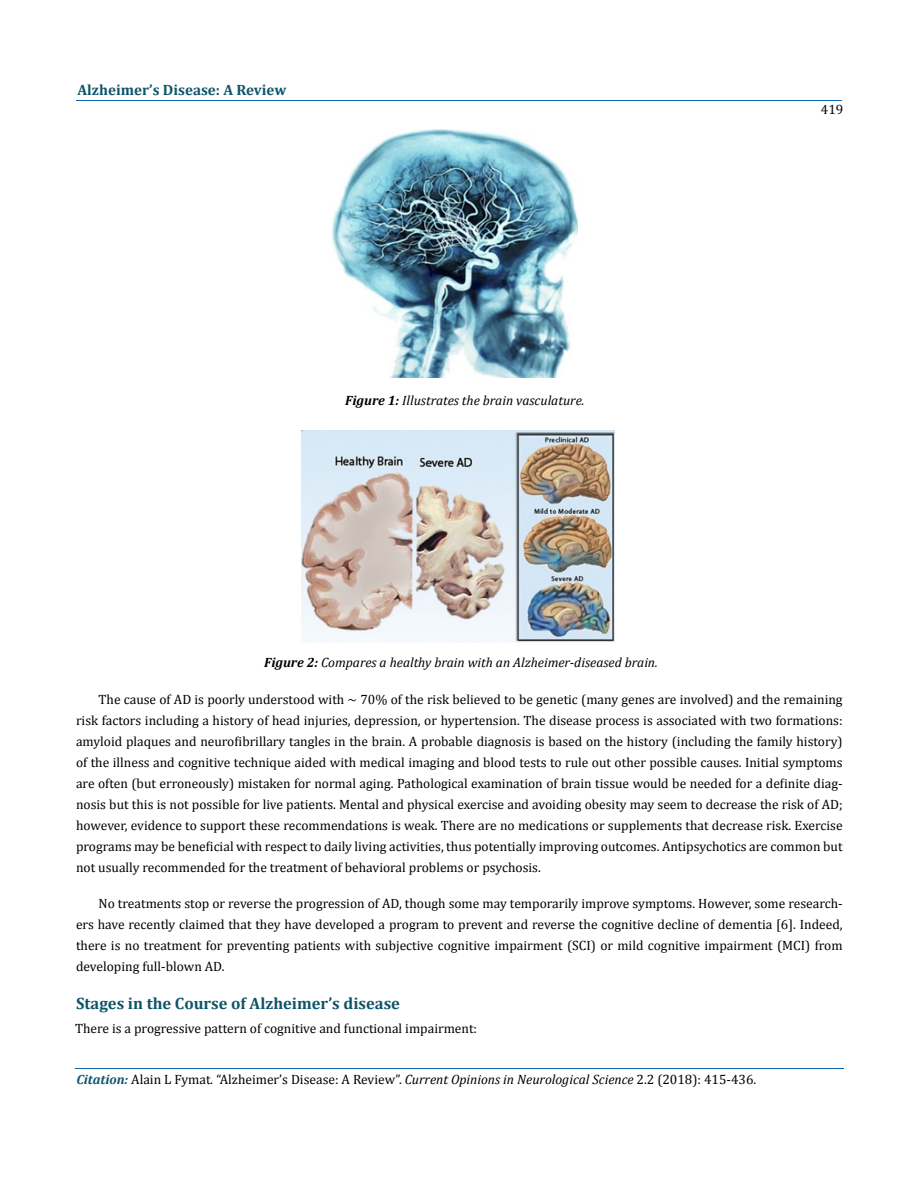
<style>
.page{position:relative;width:917px;height:1190px;background:#fff}
.page>*{position:absolute;margin:0;border:0;box-sizing:border-box;transform-origin:0 0}
.t1{font:700 16.5px "Cambria";color:#0e546a}
.t2{font:700 15px "Cambria";color:#0e546a}
.t3{font:13.5px/21px "Cambria";color:#000;text-align:justify}
.t4{font:italic 13.5px "Cambria";color:#000}
.s1{font-weight:700}
.s2{font-weight:700;font-style:italic;font-size:13.35px;color:#0e546a}
.s3{font-style:italic}
</style>
<div class="page">
<hr style="left:76px;top:100px;width:765px;height:1px;background:#0d66b1">
<hr style="left:75px;top:1068px;width:768px;height:1px;background:#0d66b1">
<img style="left:332px;top:130px;width:245px;height:247px">
<img style="left:302px;top:430px;width:312px;height:212px">
<p class="t2" style="left:77px;top:80px;width:210px">Alzheimer’s Disease: A Review</p>
<p class="t4" style="left:345px;top:392px;width:241px"><span class="s1">Figure 1:</span> Illustrates the brain vasculature.</p>
<p class="t4" style="left:264px;top:654px;width:395px"><span class="s1">Figure 2:</span> Compares a healthy brain with an Alzheimer-diseased brain.</p>
<p class="t3" style="left:820px;top:99px;width:24px">419</p>
<p class="t3" style="left:76px;top:689px;width:768px;text-indent:23px">The cause of AD is poorly understood with ~ 70% of the risk believed to be genetic (many genes are involved) and the remaining risk factors including a history of head injuries, depression, or hypertension. The disease process is associated with two formations: amyloid plaques and neurofibrillary tangles in the brain. A probable diagnosis is based on the history (including the family history) of the illness and cognitive technique aided with medical imaging and blood tests to rule out other possible causes. Initial symptoms are often (but erroneously) mistaken for normal aging. Pathological examination of brain tissue would be needed for a definite diag&shy;nosis but this is not possible for live patients. Mental and physical exercise and avoiding obesity may seem to decrease the risk of AD; however, evidence to support these recommendations is weak. There are no medications or supplements that decrease risk. Exercise programs may be beneficial with respect to daily living activities, thus potentially improving outcomes. Antipsychotics are common but not usually recommended for the treatment of behavioral problems or psychosis.</p>
<p class="t3" style="left:76px;top:893px;width:768px;text-indent:23px">No treatments stop or reverse the progression of AD, though some may temporarily improve symptoms. However, some research&shy;ers have recently claimed that they have developed a program to prevent and reverse the cognitive decline of dementia [6]. Indeed, there is no treatment for preventing patients with subjective cognitive impairment (SCI) or mild cognitive impairment (MCI) from developing full-blown AD.</p>
<p class="t1" style="left:76px;top:993px;width:325px">Stages in the Course of Alzheimer’s disease</p>
<p class="t3" style="left:75px;top:1018px;width:403px">There is a progressive pattern of cognitive and functional impairment:</p>
<p class="t3" style="left:76px;top:1069px;width:681px"><span class="s2">Citation:</span> Alain L Fymat<span class="s3">.</span> “Alzheimer’s Disease: A Review”. <span class="s3">Current Opinions in Neurological Science</span> 2.2 (2018): 415-436.</p>
</div>
